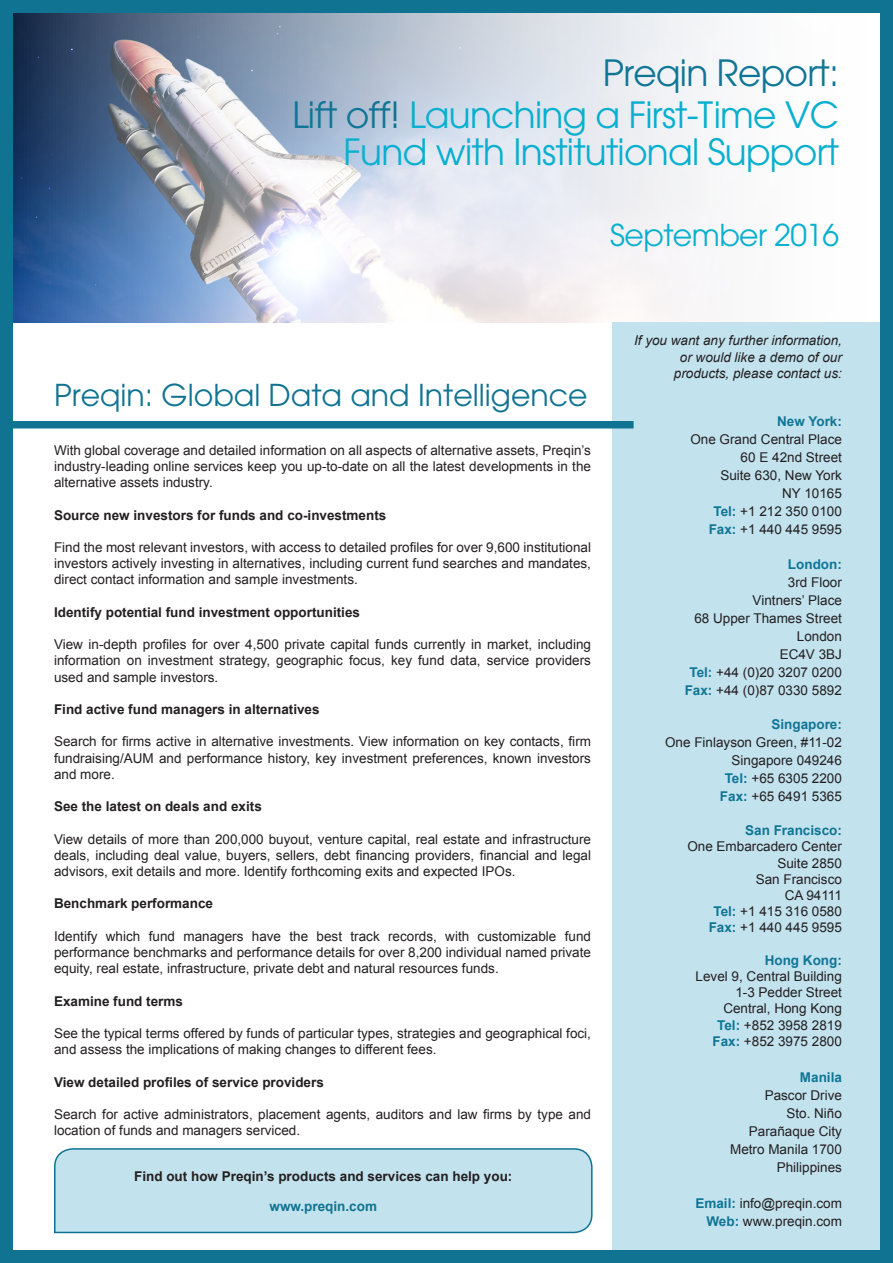
<style>
.page{position:relative;width:893px;height:1263px;background:#fff}
.page>*{position:absolute;margin:0;border:0;box-sizing:border-box;transform-origin:0 0}
.t1{font:36px "Avant Garde CE";letter-spacing:-.02em;color:#08afcf}
.t2{font:36px "Avant Garde CE";letter-spacing:-.02em;color:#107695}
.t3{font:30px "Avant Garde CE";color:#107392}
.t4{font:30px "Avant Garde CE";letter-spacing:-.02em;color:#08afcf}
.t5{font:13.5px/16.2px "Arial";color:#231f20;text-align:justify}
.t6{font:700 13.5px "Arial";color:#231f20}
.t7{font:italic 13.5px/16.5px "Arial";color:#231f20;text-align:right}
.t8{font:700 13.5px "Arial";color:#107695}
.t9{font:700 13.5px "Arial";color:#107392}
.s1{color:#107695}
.s2{font-weight:700;color:#107695}
</style>
<div class="page">
<img style="left:13px;top:13px;width:867px;height:310px">
<div style="left:612px;top:323px;width:281px;height:940px;background:#c2e2ee"></div>
<div style="left:0;top:1250px;width:893px;height:13px;background:#107392"></div>
<div style="left:880px;top:0;width:13px;height:1263px;background:#107392"></div>
<div style="left:0;top:0;width:893px;height:13px;background:#107392"></div>
<div style="left:0;top:0;width:13px;height:1263px;background:#107392"></div>
<div style="left:0;top:421px;width:634px;height:7px;background:#107392"></div>
<svg style="left:54px;top:1148px;width:539px;height:86px;background:#b9dce9"></svg>
<p class="t2" style="left:603px;top:51px;width:238px">Preqin Report:</p>
<p class="t1" style="left:292px;top:93px;width:548px"><span class="s1">Lift off!</span> Launching a First-Time VC</p>
<p class="t1" style="left:344px;top:131px;width:497px">Fund with Institutional Support</p>
<p class="t4" style="left:610px;top:217px;width:230px">September 2016</p>
<p class="t3" style="left:54px;top:377px;width:535px">Preqin: Global Data and Intelligence</p>
<p class="t5" style="left:54px;top:442px;width:539px">With global coverage and detailed information on all aspects of alternative assets, Preqin’s industry-leading online services keep you up-to-date on all the latest developments in the alternative assets industry.</p>
<p class="t6" style="left:54px;top:506px;width:334px">Source new investors for funds and co-investments</p>
<p class="t5" style="left:54px;top:539px;width:539px">Find the most relevant investors, with access to detailed profiles for over 9,600 institutional investors actively investing in alternatives, including current fund searches and mandates, direct contact information and sample investments.</p>
<p class="t6" style="left:54px;top:603px;width:308px">Identify potential fund investment opportunities</p>
<p class="t5" style="left:54px;top:636px;width:538px">View in-depth profiles for over 4,500 private capital funds currently in market, including information on investment strategy, geographic focus, key fund data, service providers used and sample investors.</p>
<p class="t6" style="left:54px;top:700px;width:267px">Find active fund managers in alternatives</p>
<p class="t5" style="left:54px;top:734px;width:539px">Search for firms active in alternative investments. View information on key contacts, firm fundraising/AUM and performance history, key investment preferences, known investors and more.</p>
<p class="t6" style="left:54px;top:797px;width:209px">See the latest on deals and exits</p>
<p class="t5" style="left:54px;top:831px;width:539px">View details of more than 200,000 buyout, venture capital, real estate and infrastructure deals, including deal value, buyers, sellers, debt financing providers, financial and legal advisors, exit details and more. Identify forthcoming exits and expected IPOs.</p>
<p class="t6" style="left:54px;top:895px;width:161px">Benchmark performance</p>
<p class="t5" style="left:54px;top:928px;width:539px">Identify which fund managers have the best track records, with customizable fund performance benchmarks and performance details for over 8,200 individual named private equity, real estate, infrastructure, private debt and natural resources funds.</p>
<p class="t6" style="left:54px;top:992px;width:131px">Examine fund terms</p>
<p class="t5" style="left:54px;top:1025px;width:538px">See the typical terms offered by funds of particular types, strategies and geographical foci, and assess the implications of making changes to different fees.</p>
<p class="t6" style="left:54px;top:1073px;width:271px">View detailed profiles of service providers</p>
<p class="t5" style="left:54px;top:1106px;width:539px">Search for active administrators, placement agents, auditors and law firms by type and location of funds and managers serviced.</p>
<p class="t6" style="left:134px;top:1167px;width:380px">Find out how Preqin’s products and services can help you:</p>
<p class="t9" style="left:269px;top:1197px;width:109px">www.preqin.com</p>
<p class="t7" style="left:634px;top:333px;width:209px">If you want any further information, or would like a demo of our products, please contact us:</p>
<p class="t8" style="left:777px;top:413px;width:66px">New York:</p>
<p class="t5" style="left:690px;top:432px;width:153px">One Grand Central Place</p>
<p class="t5" style="left:741px;top:450px;width:103px">60 E 42nd Street</p>
<p class="t5" style="left:720px;top:468px;width:123px">Suite 630, New York</p>
<p class="t5" style="left:782px;top:486px;width:61px">NY 10165</p>
<p class="t5" style="left:713px;top:504px;width:130px"><span class="s2">Tel:</span> +1 212 350 0100</p>
<p class="t5" style="left:709px;top:522px;width:135px"><span class="s2">Fax:</span> +1 440 445 9595</p>
<p class="t8" style="left:788px;top:555px;width:55px">London:</p>
<p class="t5" style="left:788px;top:574px;width:56px">3rd Floor</p>
<p class="t5" style="left:753px;top:592px;width:91px">Vintners’ Place</p>
<p class="t5" style="left:694px;top:610px;width:149px">68 Upper Thames Street</p>
<p class="t5" style="left:797px;top:628px;width:47px">London</p>
<p class="t5" style="left:780px;top:646px;width:64px">EC4V 3BJ</p>
<p class="t5" style="left:689px;top:664px;width:154px"><span class="s2">Tel:</span> +44 (0)20 3207 0200</p>
<p class="t5" style="left:685px;top:682px;width:159px"><span class="s2">Fax:</span> +44 (0)87 0330 5892</p>
<p class="t8" style="left:771px;top:715px;width:72px">Singapore:</p>
<p class="t5" style="left:665px;top:734px;width:178px">One Finlayson Green, #11-02</p>
<p class="t5" style="left:732px;top:752px;width:112px">Singapore 049246</p>
<p class="t5" style="left:725px;top:770px;width:119px"><span class="s2">Tel:</span> +65 6305 2200</p>
<p class="t5" style="left:720px;top:788px;width:123px"><span class="s2">Fax:</span> +65 6491 5365</p>
<p class="t8" style="left:745px;top:821px;width:98px">San Francisco:</p>
<p class="t5" style="left:687px;top:839px;width:156px">One Embarcadero Center</p>
<p class="t5" style="left:777px;top:855px;width:66px">Suite 2850</p>
<p class="t5" style="left:756px;top:871px;width:88px">San Francisco</p>
<p class="t5" style="left:785px;top:887px;width:59px">CA 94111</p>
<p class="t5" style="left:713px;top:903px;width:130px"><span class="s2">Tel:</span> +1 415 316 0580</p>
<p class="t5" style="left:709px;top:920px;width:135px"><span class="s2">Fax:</span> +1 440 445 9595</p>
<p class="t8" style="left:765px;top:951px;width:79px">Hong Kong:</p>
<p class="t5" style="left:696px;top:968px;width:148px">Level 9, Central Building</p>
<p class="t5" style="left:735px;top:984px;width:108px">1-3 Pedder Street</p>
<p class="t5" style="left:723px;top:1001px;width:120px">Central, Hong Kong</p>
<p class="t5" style="left:717px;top:1017px;width:126px"><span class="s2">Tel:</span> +852 3958 2819</p>
<p class="t5" style="left:712px;top:1033px;width:131px"><span class="s2">Fax:</span> +852 3975 2800</p>
<p class="t8" style="left:800px;top:1068px;width:44px">Manila</p>
<p class="t5" style="left:765px;top:1087px;width:79px">Pascor Drive</p>
<p class="t5" style="left:786px;top:1105px;width:57px">Sto. Niño</p>
<p class="t5" style="left:749px;top:1123px;width:95px">Parañaque City</p>
<p class="t5" style="left:730px;top:1141px;width:113px">Metro Manila 1700</p>
<p class="t5" style="left:777px;top:1159px;width:67px">Philippines</p>
<p class="t5" style="left:695px;top:1195px;width:148px"><span class="s2">Email:</span> info@preqin.com</p>
<p class="t5" style="left:706px;top:1213px;width:137px"><span class="s2">Web:</span> www.preqin.com</p>
</div>
